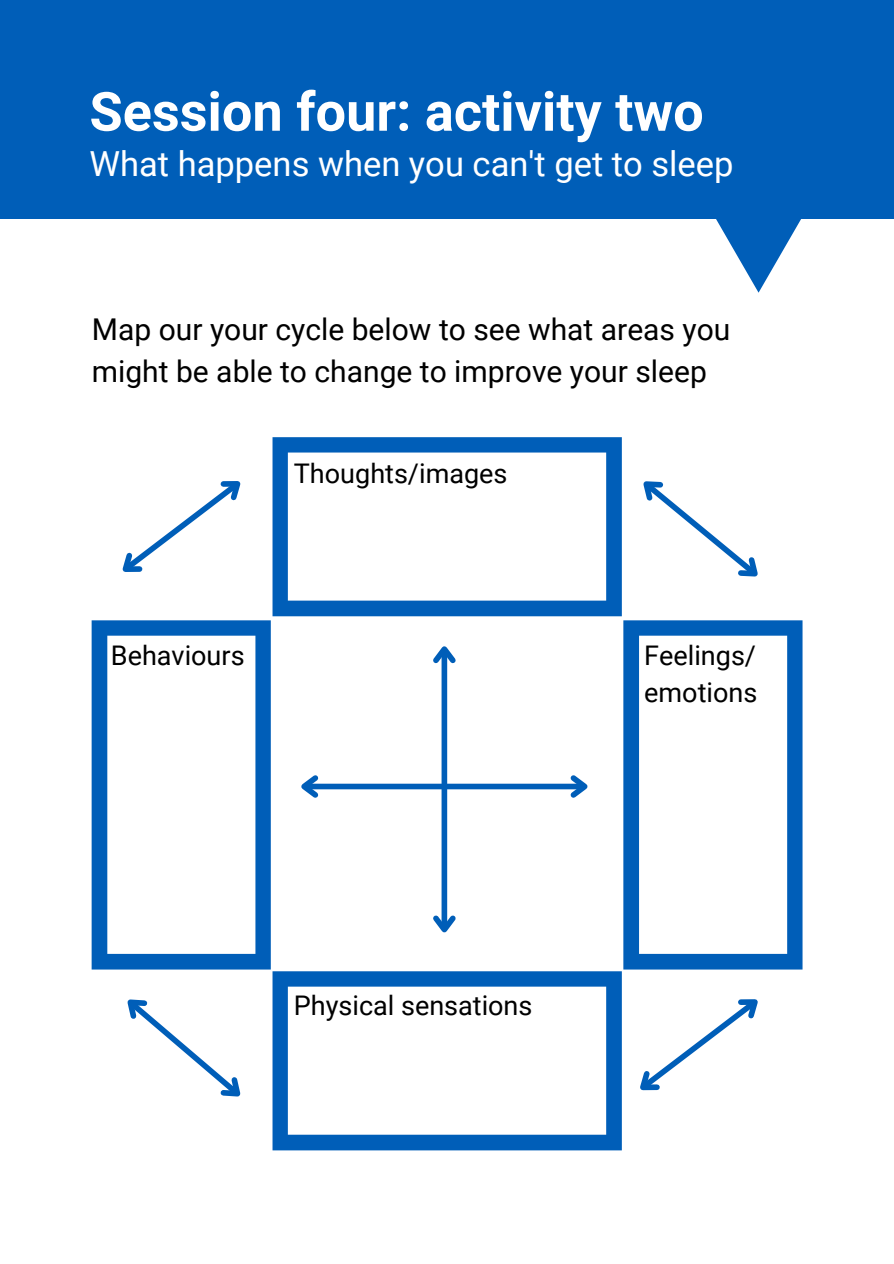
<style>
.page{position:relative;width:894px;height:1264px;background:#fff}
.page>*{position:absolute;margin:0;border:0;box-sizing:border-box;transform-origin:0 0}
.t1{font:700 54px "Roboto";color:#fff}
.t2{font:34.5px "Roboto";color:#fff}
.t3{font:30px/41.7px "Roboto";color:#000}
.t4{font:27px/37.2px "Roboto";color:#000}
</style>
<div class="page">
<div style="left:0;top:0;width:893px;height:219px;background:#005eb8"></div>
<svg style="left:716px;top:219px;width:85px;height:74px"></svg>
<svg style="left:272px;top:437px;width:349px;height:179px"></svg>
<svg style="left:92px;top:620px;width:179px;height:349px"></svg>
<svg style="left:623px;top:620px;width:179px;height:349px"></svg>
<svg style="left:272px;top:971px;width:349px;height:179px"></svg>
<svg style="left:122px;top:481px;width:119px;height:91px"></svg>
<svg style="left:640px;top:999px;width:118px;height:92px"></svg>
<svg style="left:643px;top:481px;width:115px;height:96px"></svg>
<svg style="left:127px;top:999px;width:114px;height:98px"></svg>
<div style="left:305px;top:783px;width:278px;height:6px;background:#005eb8"></div>
<svg style="left:301px;top:775px;width:22px;height:23px"></svg>
<svg style="left:565px;top:775px;width:23px;height:23px"></svg>
<div style="left:441px;top:650px;width:6px;height:278px;background:#005eb8"></div>
<svg style="left:433px;top:646px;width:23px;height:22px"></svg>
<svg style="left:433px;top:910px;width:23px;height:23px"></svg>
<h1 class="t1" style="left:89px;top:81px;width:615px">Session four: activity two</h1>
<p class="t2" style="left:89px;top:144px;width:645px">What happens when you can't get to sleep</p>
<p class="t3" style="left:92px;top:309px;width:640px">Map our your cycle below to see what areas you might be able to change to improve your sleep</p>
<p class="t4" style="left:294px;top:455px;width:215px">Thoughts/images</p>
<p class="t4" style="left:111px;top:637px;width:135px">Behaviours</p>
<p class="t4" style="left:644px;top:637px;width:114px">Feelings/ emotions</p>
<p class="t4" style="left:294px;top:987px;width:240px">Physical sensations</p>
</div>
